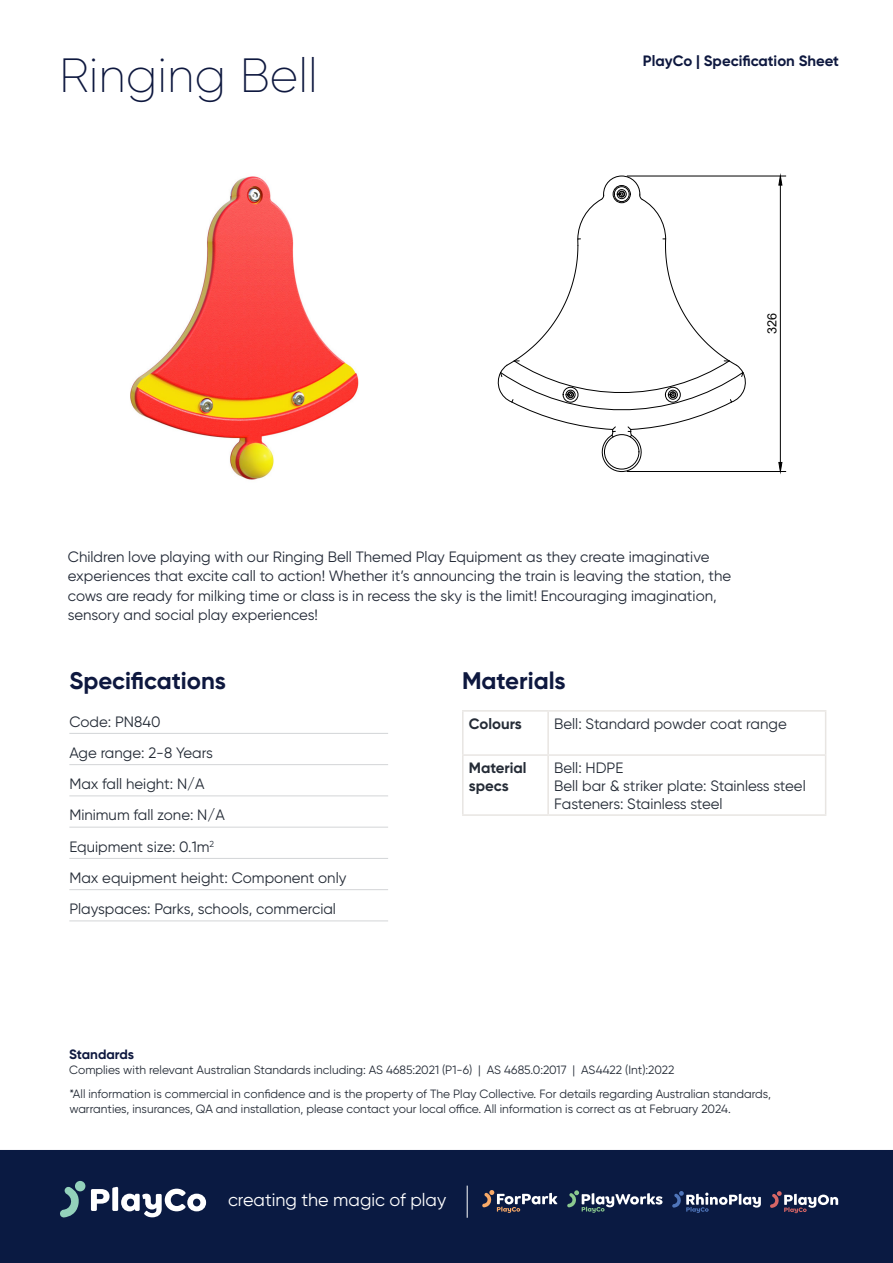
<style>
.page{position:relative;width:893px;height:1263px;background:#fff}
.page>*{position:absolute;margin:0;border:0;box-sizing:border-box;transform-origin:0 0}
.Page_heads_-_Product_pages{font:200 48px "Gilroy";color:#0e183f}
.t1{font:700 24px "Gilroy";color:#0e183f}
.t2{font:18px "Gilroy";color:#fff}
.t3{font:15px/19.5px "Gilroy";color:#222936}
.t4{font:15px "Gilroy";color:#242b36}
.t5{font:700 15px "Gilroy";color:#0e183f}
.t6{font:700 15px/18px "Gilroy";color:#242b36}
.t7{font:700 13.5px "Gilroy";color:#0e183f}
.t8{font:12.6px "Arial";color:#000}
.t9{font:12px/14.4px "Gilroy";color:#242b36}
</style>
<div class="page">
<img style="left:130px;top:176px;width:229px;height:304px">
<div style="left:1px;top:1151px;width:891px;height:111px;background:#0a1a42"></div>
<div style="left:0;top:1150px;width:893px;height:113px;border:2px solid #0a1a42"></div>
<hr style="left:467px;top:1185px;width:1px;height:33px;background:#fff">
<svg style="left:770px;top:1191px;width:68px;height:22px"></svg>
<hr style="left:462px;top:710px;width:86px;height:2px;background:#e8e5e2">
<hr style="left:462px;top:712px;width:2px;height:42px;background:#e8e5e2">
<hr style="left:548px;top:710px;width:278px;height:2px;background:#e8e5e2">
<hr style="left:547px;top:712px;width:2px;height:42px;background:#e8e5e2">
<hr style="left:825px;top:712px;width:1px;height:42px;background:#e8e5e2">
<hr style="left:462px;top:754px;width:86px;height:2px;background:#e8e5e2">
<hr style="left:462px;top:756px;width:2px;height:58px;background:#e8e5e2">
<hr style="left:548px;top:754px;width:278px;height:2px;background:#e8e5e2">
<hr style="left:547px;top:756px;width:2px;height:58px;background:#e8e5e2">
<hr style="left:825px;top:756px;width:1px;height:58px;background:#e8e5e2">
<hr style="left:462px;top:814px;width:86px;height:2px;background:#e8e5e2">
<hr style="left:548px;top:814px;width:278px;height:2px;background:#e8e5e2">
<svg style="left:497px;top:176px;width:249px;height:296px"></svg>
<hr style="left:627px;top:176px;width:159px;height:1px;background:#000">
<hr style="left:627px;top:471px;width:159px;height:1px;background:#000">
<hr style="left:780px;top:185px;width:1px;height:277px;background:#000">
<svg style="left:778px;top:175px;width:5px;height:11px"></svg>
<svg style="left:778px;top:462px;width:5px;height:9px"></svg>
<hr style="left:69px;top:733px;width:319px;height:1px;background:#d3d5d7">
<hr style="left:69px;top:764px;width:319px;height:1px;background:#d3d5d7">
<hr style="left:69px;top:795px;width:319px;height:1px;background:#d3d5d7">
<hr style="left:69px;top:827px;width:319px;height:1px;background:#d3d5d7">
<hr style="left:69px;top:858px;width:319px;height:1px;background:#d3d5d7">
<hr style="left:69px;top:889px;width:319px;height:1px;background:#d3d5d7">
<hr style="left:69px;top:920px;width:319px;height:1px;background:#d3d5d7">
<svg style="left:672px;top:1191px;width:89px;height:22px"></svg>
<svg style="left:567px;top:1190px;width:95px;height:23px"></svg>
<svg style="left:482px;top:1190px;width:76px;height:23px"></svg>
<svg style="left:91px;top:1187px;width:115px;height:30px"></svg>
<div style="left:75px;top:1181px;width:10px;height:10px;background:#93d2bb;border-radius:50%"></div>
<svg style="left:60px;top:1187px;width:20px;height:31px"></svg>
<p class="Page_heads_-_Product_pages" style="left:59px;top:46px;width:260px">Ringing Bell</p>
<p class="t5" style="left:643px;top:51px;width:198px">PlayCo | Specification Sheet</p>
<p class="t8" style="left:763px;top:334px;width:23px;rotate:-90deg">326</p>
<p class="t3" style="left:68px;top:547px;width:665px">Children love playing with our Ringing Bell Themed Play Equipment as they create imaginative experiences that excite call to action! Whether it’s announcing the train is leaving the station, the cows are ready for milking time or class is in recess the sky is the limit! Encouraging imagination, sensory and social play experiences!</p>
<p class="t1" style="left:69px;top:666px;width:158px">Specifications</p>
<p class="t4" style="left:69px;top:712px;width:93px">Code: PN840</p>
<p class="t4" style="left:69px;top:743px;width:145px">Age range: 2-8 Years</p>
<p class="t4" style="left:69px;top:775px;width:137px">Max fall height: N/A</p>
<p class="t4" style="left:69px;top:806px;width:157px">Minimum fall zone: N/A</p>
<p class="t4" style="left:69px;top:837px;width:146px">Equipment size: 0.1m<sup>2</sup></p>
<p class="t4" style="left:69px;top:868px;width:279px">Max equipment height: Component only</p>
<p class="t4" style="left:69px;top:900px;width:268px">Playspaces: Parks, schools, commercial</p>
<p class="t1" style="left:462px;top:666px;width:105px">Materials</p>
<p class="t6" style="left:469px;top:714px;width:55px">Colours</p>
<p class="t4" style="left:554px;top:714px;width:234px">Bell: Standard powder coat range</p>
<p class="t6" style="left:469px;top:759px;width:59px">Material specs</p>
<p class="t4" style="left:554px;top:759px;width:71px">Bell: HDPE</p>
<p class="t4" style="left:554px;top:777px;width:253px">Bell bar &amp; striker plate: Stainless steel</p>
<p class="t4" style="left:554px;top:795px;width:170px">Fasteners: Stainless steel</p>
<p class="t7" style="left:69px;top:1046px;width:66px">Standards</p>
<p class="t9" style="left:69px;top:1062px;width:607px">Complies with relevant Australian Standards including: AS 4685:2021 (P1-6) | AS 4685.0:2017 | AS4422 (Int):2022</p>
<p class="t9" style="left:69px;top:1086px;width:703px">*All information is commercial in confidence and is the property of The Play Collective. For details regarding Australian standards, warranties, insurances, QA and installation, please contact your local office. All information is correct as at February 2024.</p>
<p class="t2" style="left:228px;top:1189px;width:220px">creating the magic of play</p>
</div>
